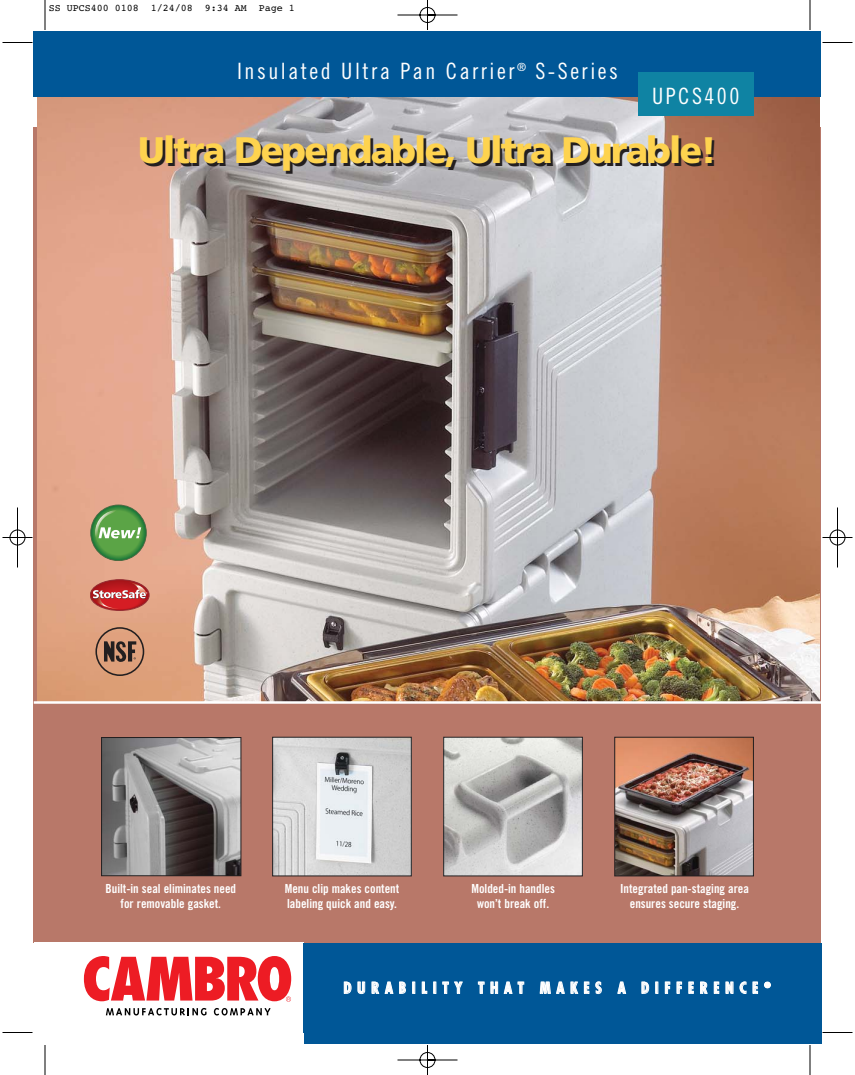
<style>
.page{position:relative;width:855px;height:1075px;background:#fff}
.page>*{position:absolute;margin:0;border:0;box-sizing:border-box;transform-origin:0 0}
.t1{font:900 36.88px "Frutiger";letter-spacing:-.05em;color:#231f20}
.t2{font:22.5px "Trade Gothic Cond Eighteen";letter-spacing:.11em;color:#fff}
.t3{font:700 condensed 15px "Futura";letter-spacing:.39em;color:#fff}
.t4{font:12.5px/15px "Trade Gothic Bold Cond Twenty";color:#fff;text-align:center}
.t5{font:10px "Courier";color:#000}
</style>
<div class="page">
<img style="left:2px;top:0;width:851px;height:1075px">
<p class="t5" style="left:49px;top:5px;width:247px">SS UPCS400 0108 1/24/08 9:34 AM Page 1</p>
<h2 class="t2" style="left:237px;top:63px;width:382px">Insulated Ultra Pan Carrier <sup>®</sup> S-Series</h2>
<h2 class="t2" style="left:652px;top:88px;width:89px">UPCS400</h2>
<h1 class="t1" style="left:141px;top:139px;width:580px">Ultra Dependable, Ultra Durable!</h1>
<p class="t4" style="left:106px;top:882px;width:132px">Built-in seal eliminates need for removable gasket.</p>
<p class="t4" style="left:471px;top:882px;width:85px">Molded-in handles won’t break off.</p>
<p class="t4" style="left:285px;top:882px;width:116px;text-align:left">Menu clip makes content labeling quick and easy.</p>
<p class="t4" style="left:620px;top:882px;width:130px">Integrated pan-staging area ensures secure staging.</p>
<p class="t3" style="left:344px;top:981px;width:429px">DURABILITY THAT MAKES A DIFFERENCE <sup>®</sup></p>
</div>
